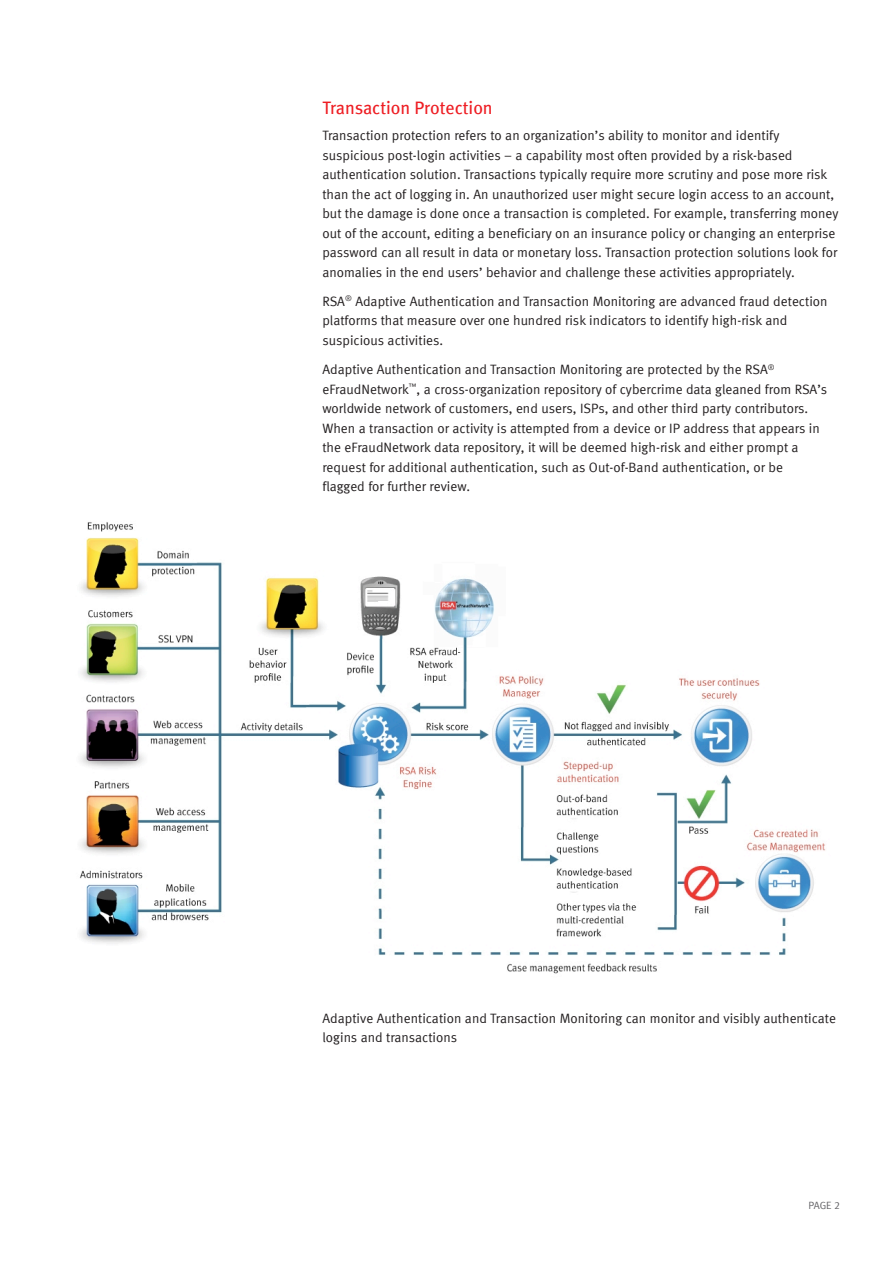
<style>
.page{position:relative;width:893px;height:1263px;background:#fff}
.page>*{position:absolute;margin:0;border:0;box-sizing:border-box;transform-origin:0 0}
.Subhead_1{font:18px "Meta Book LF";color:#ee1d23}
.Body_Copy{font:13.5px/19.5px "Meta Normal LF";letter-spacing:.005em;color:#231f20}
.page_numbers{font:10.5px "Meta Normal LF";color:#636366}
</style>
<div class="page">
<img style="left:79px;top:522px;width:747px;height:452px">
<p class="Subhead_1" style="left:322px;top:97px;width:172px">Transaction Protection</p>
<p class="Body_Copy" style="left:322px;top:125px;width:518px">Transaction protection refers to an organization’s ability to monitor and identify suspicious post-login activities – a capability most often provided by a risk-based authentication solution. Transactions typically require more scrutiny and pose more risk than the act of logging in. An unauthorized user might secure login access to an account, but the damage is done once a transaction is completed. For example, transferring money out of the account, editing a beneficiary on an insurance policy or changing an enterprise password can all result in data or monetary loss. Transaction protection solutions look for anomalies in the end users’ behavior and challenge these activities appropriately.</p>
<p class="Body_Copy" style="left:322px;top:291px;width:507px">RSA<sup>®</sup> Adaptive Authentication and Transaction Monitoring are advanced fraud detection platforms that measure over one hundred risk indicators to identify high-risk and suspicious activities.</p>
<p class="Body_Copy" style="left:322px;top:359px;width:506px">Adaptive Authentication and Transaction Monitoring are protected by the RSA<sup>® </sup>eFraudNetwork<sup>™</sup>, a cross-organization repository of cybercrime data gleaned from RSA’s worldwide network of customers, end users, ISPs, and other third party contributors.<br>When a transaction or activity is attempted from a device or IP address that appears in the eFraudNetwork data repository, it will be deemed high-risk and either prompt a request for additional authentication, such as Out-of-Band authentication, or be flagged for further review.</p>
<p class="Body_Copy" style="left:322px;top:1008px;width:515px">Adaptive Authentication and Transaction Monitoring can monitor and visibly authenticate logins and transactions</p>
<p class="page_numbers" style="left:808px;top:1199px;width:33px">PAGE 2</p>
</div>
